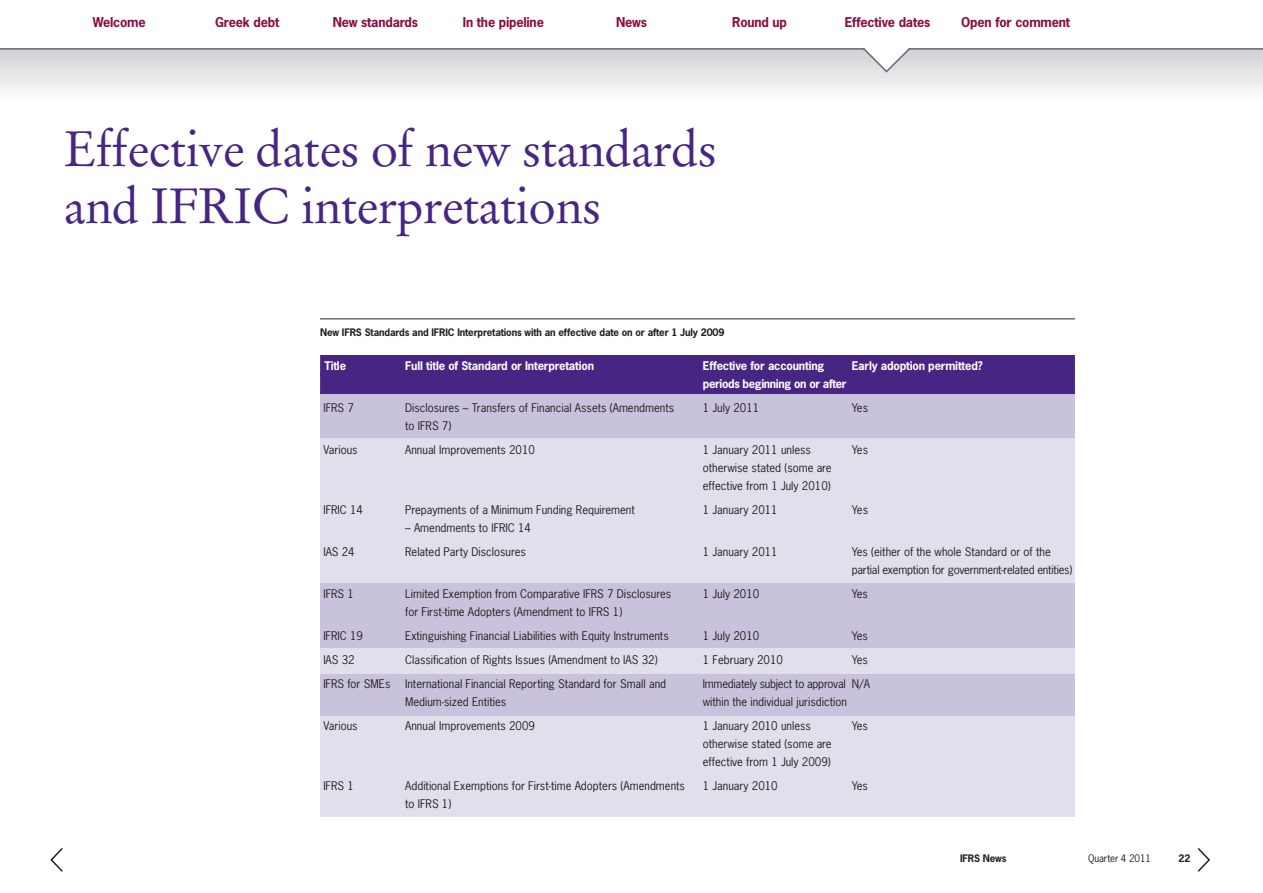
<style>
.page{position:relative;width:1263px;height:893px;background:#fff}
.page>*{position:absolute;margin:0;border:0;box-sizing:border-box;transform-origin:0 0}
.t1{font:49.5px/57px "Stempel Garamond";letter-spacing:-.015em;color:#472683}
.t2{font:700 12.75px "News Gothic";letter-spacing:-.015em;color:#8c0b42}
.t3{font:11.25px/18px "News Gothic";color:#231f20}
.t4{font:11.25px/18px "News Gothic";letter-spacing:-.02em;color:#231f20}
.t5{font:700 11.25px "News Gothic";letter-spacing:-.015em;color:#fff}
.t6{font:700 9.75px "News Gothic";letter-spacing:-.015em;color:#231f20}
.t7{font:9.75px "News Gothic";letter-spacing:-.015em;color:#231f20}
</style>
<div class="page">
<svg style="left:50px;top:848px;width:13px;height:24px"></svg>
<div style="left:0;top:49px;width:1263px;height:49px;background:linear-gradient(to bottom,#d0d0d4,#fbfbfc)"></div>
<hr style="left:0;top:48px;width:1263px;height:2px;background:#696b73">
<svg style="left:860px;top:48px;width:53px;height:25px"></svg>
<svg style="left:1197px;top:848px;width:13px;height:24px"></svg>
<div style="left:320px;top:387px;width:755px;height:429px;background:#e2dfed"></div>
<div style="left:320px;top:390px;width:755px;height:48px;background:#c9c2dd"></div>
<div style="left:320px;top:584px;width:755px;height:64px;background:#c9c2dd"></div>
<div style="left:320px;top:674px;width:755px;height:41px;background:#c9c2dd"></div>
<hr style="left:320px;top:319px;width:755px;height:1px;background:#231f20">
<div style="left:320px;top:355px;width:755px;height:21px;background:#472683"></div>
<div style="left:320px;top:373px;width:755px;height:21px;background:#472683"></div>
<p class="t2" style="left:93px;top:15px;width:54px">Welcome</p>
<p class="t2" style="left:215px;top:15px;width:66px">Greek debt</p>
<p class="t2" style="left:333px;top:15px;width:87px">New standards</p>
<p class="t2" style="left:463px;top:15px;width:82px">In the pipeline</p>
<p class="t2" style="left:616px;top:15px;width:32px">News</p>
<p class="t2" style="left:732px;top:15px;width:56px">Round up</p>
<p class="t2" style="left:845px;top:15px;width:87px">Effective dates</p>
<p class="t2" style="left:961px;top:15px;width:110px">Open for comment</p>
<h1 class="t1" style="left:64px;top:125px;width:655px">Effective dates of new standards and IFRIC interpretations</h1>
<p class="t6" style="left:320px;top:327px;width:406px">New IFRS Standards and IFRIC Interpretations with an effective date on or after 1 July 2009</p>
<p class="t5" style="left:324px;top:359px;width:23px">Title</p>
<p class="t5" style="left:405px;top:359px;width:190px">Full title of Standard or Interpretation</p>
<p class="t5" style="left:703px;top:359px;width:123px">Effective for accounting</p>
<p class="t5" style="left:852px;top:359px;width:133px">Early adoption permitted?</p>
<p class="t5" style="left:703px;top:377px;width:145px">periods beginning on or after</p>
<p class="t3" style="left:323px;top:399px;width:32px">IFRS 7</p>
<p class="t3" style="left:405px;top:399px;width:271px">Disclosures – Transfers of Financial Assets (Amendments</p>
<p class="t3" style="left:703px;top:399px;width:58px">1 July 2011</p>
<p class="t3" style="left:852px;top:399px;width:18px">Yes</p>
<p class="t3" style="left:405px;top:417px;width:48px">to IFRS 7)</p>
<p class="t3" style="left:323px;top:441px;width:36px">Various</p>
<p class="t3" style="left:405px;top:441px;width:131px">Annual Improvements 2010</p>
<p class="t3" style="left:703px;top:441px;width:110px">1 January 2011 unless</p>
<p class="t3" style="left:852px;top:441px;width:18px">Yes</p>
<p class="t3" style="left:703px;top:459px;width:130px">otherwise stated (some are effective from 1 July 2010)</p>
<p class="t3" style="left:323px;top:501px;width:41px">IFRIC 14</p>
<p class="t3" style="left:405px;top:501px;width:231px">Prepayments of a Minimum Funding Requirement</p>
<p class="t3" style="left:703px;top:501px;width:76px">1 January 2011</p>
<p class="t3" style="left:852px;top:501px;width:18px">Yes</p>
<p class="t3" style="left:405px;top:519px;width:127px">– Amendments to IFRIC 14</p>
<p class="t3" style="left:323px;top:543px;width:33px">IAS 24</p>
<p class="t3" style="left:405px;top:543px;width:122px">Related Party Disclosures</p>
<p class="t3" style="left:703px;top:543px;width:76px">1 January 2011</p>
<p class="t4" style="left:852px;top:543px;width:222px">Yes (either of the whole Standard or of the partial exemption for government-related entities)</p>
<p class="t3" style="left:323px;top:585px;width:32px">IFRS 1</p>
<p class="t3" style="left:405px;top:585px;width:268px">Limited Exemption from Comparative IFRS 7 Disclosures</p>
<p class="t3" style="left:703px;top:585px;width:58px">1 July 2010</p>
<p class="t3" style="left:852px;top:585px;width:18px">Yes</p>
<p class="t3" style="left:405px;top:603px;width:219px">for First-time Adopters (Amendment to IFRS 1)</p>
<p class="t3" style="left:323px;top:627px;width:41px">IFRIC 19</p>
<p class="t3" style="left:405px;top:627px;width:265px">Extinguishing Financial Liabilities with Equity Instruments</p>
<p class="t3" style="left:703px;top:627px;width:58px">1 July 2010</p>
<p class="t3" style="left:852px;top:627px;width:18px">Yes</p>
<p class="t3" style="left:323px;top:651px;width:33px">IAS 32</p>
<p class="t3" style="left:405px;top:651px;width:254px">Classification of Rights Issues (Amendment to IAS 32)</p>
<p class="t3" style="left:703px;top:651px;width:82px">1 February 2010</p>
<p class="t3" style="left:852px;top:651px;width:18px">Yes</p>
<p class="t3" style="left:323px;top:675px;width:69px">IFRS for SMEs</p>
<p class="t3" style="left:405px;top:675px;width:262px">International Financial Reporting Standard for Small and</p>
<p class="t4" style="left:703px;top:675px;width:169px">Immediately subject to approval N/A</p>
<p class="t3" style="left:405px;top:693px;width:103px">Medium-sized Entities</p>
<p class="t3" style="left:703px;top:693px;width:146px">within the individual jurisdiction</p>
<p class="t3" style="left:323px;top:717px;width:36px">Various</p>
<p class="t3" style="left:405px;top:717px;width:131px">Annual Improvements 2009</p>
<p class="t3" style="left:703px;top:717px;width:110px">1 January 2010 unless</p>
<p class="t3" style="left:852px;top:717px;width:18px">Yes</p>
<p class="t3" style="left:703px;top:735px;width:130px">otherwise stated (some are effective from 1 July 2009)</p>
<p class="t3" style="left:323px;top:777px;width:32px">IFRS 1</p>
<p class="t3" style="left:405px;top:777px;width:281px">Additional Exemptions for First-time Adopters (Amendments</p>
<p class="t3" style="left:703px;top:777px;width:76px">1 January 2010</p>
<p class="t3" style="left:852px;top:777px;width:18px">Yes</p>
<p class="t3" style="left:405px;top:795px;width:48px">to IFRS 1)</p>
<p class="t6" style="left:960px;top:853px;width:48px">IFRS News</p>
<p class="t7" style="left:1088px;top:853px;width:64px">Quarter 4 2011</p>
<p class="t6" style="left:1179px;top:853px;width:13px">22</p>
</div>
